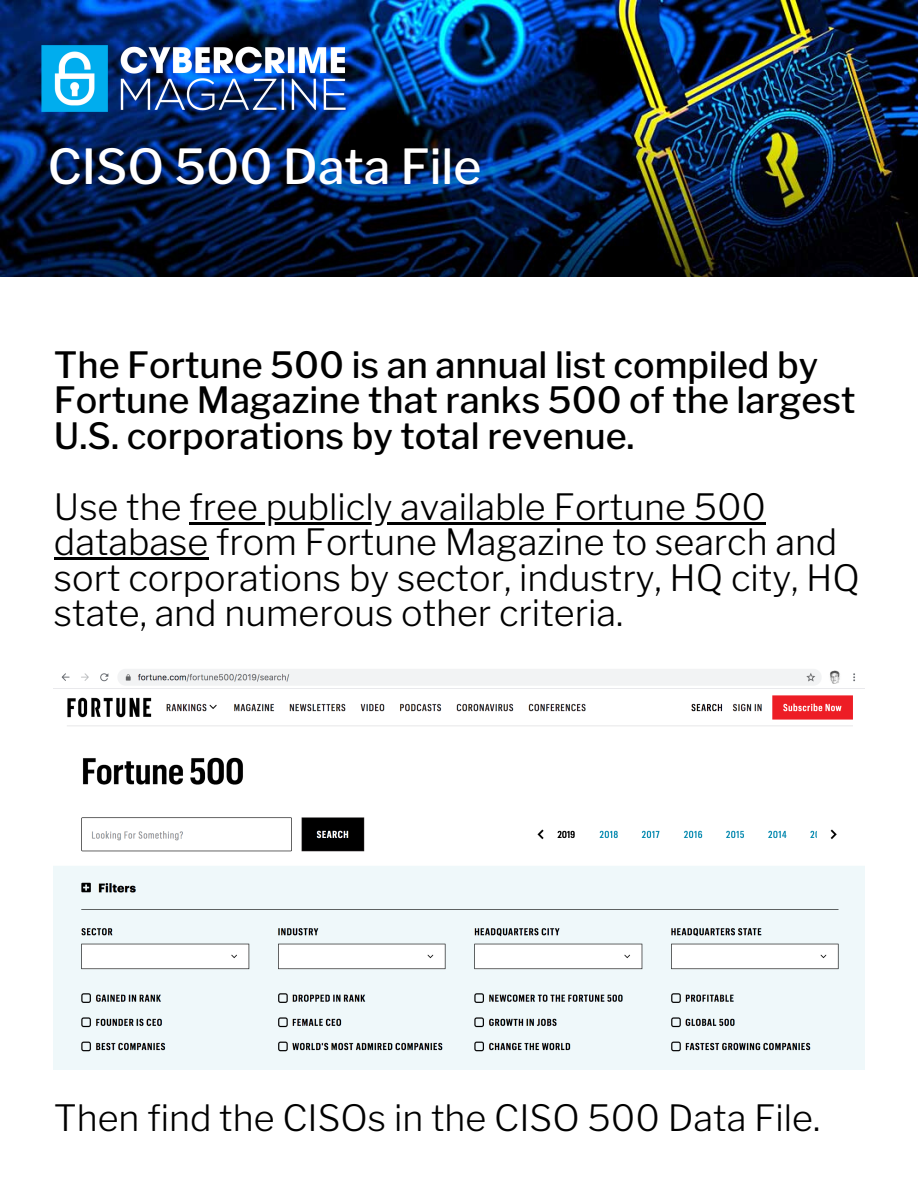
<style>
.page{position:relative;width:918px;height:1188px;background:#fff}
.page>*{position:absolute;margin:0;border:0;box-sizing:border-box;transform-origin:0 0}
.t1{font:500 48px "Libre Franklin";color:#fff}
.t2{font:300 36px/35.5px "Libre Franklin";color:#000}
.t3{font:500 36px/35.5px "Libre Franklin";color:#000}
</style>
<div class="page">
<img style="left:0;top:0;width:918px;height:277px">
<img style="left:30px;top:35px;width:327px;height:87px">
<hr style="left:189px;top:522px;width:577px;height:3px;background:#000">
<hr style="left:54px;top:557px;width:154px;height:3px;background:#000">
<img style="left:53px;top:669px;width:811px;height:401px">
<h1 class="t1" style="left:48px;top:138px;width:435px">CISO 500 Data File</h1>
<p class="t3" style="left:54px;top:347px;width:803px">The Fortune 500 is an annual list compiled by<br>Fortune Magazine that ranks 500 of the largest<br>U.S. corporations by total revenue.</p>
<p class="t2" style="left:54px;top:489px;width:808px">Use the free publicly available Fortune 500 database from Fortune Magazine to search and sort corporations by sector, industry, HQ city, HQ state, and numerous other criteria.</p>
<p class="t2" style="left:54px;top:1100px;width:768px">Then find the CISOs in the CISO 500 Data File.</p>
</div>
